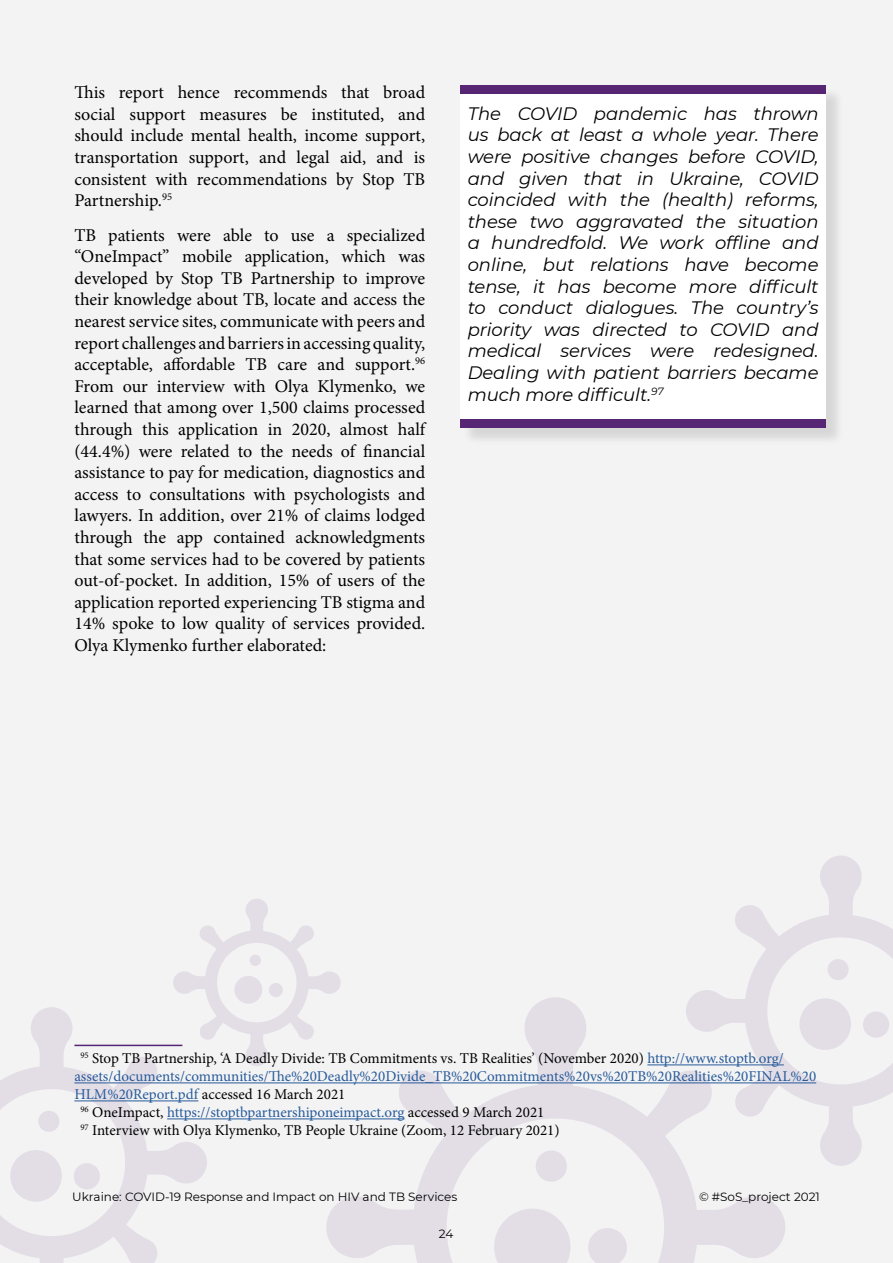
<style>
.page{position:relative;width:893px;height:1263px;background:#f3f3f3}
.page>*{position:absolute;margin:0;border:0;box-sizing:border-box;transform-origin:0 0}
.t1{font:18px/21.6px "Minion Pro";color:#000;text-align:justify}
.t2{font:italic 18px/21.6px "Montserrat";letter-spacing:-.005em;color:#000;text-align:justify}
.t3{font:15px "Minion Pro";color:#000}
.t4{font:15px "Minion Pro";color:#275b9b}
.t5{font:12px "Montserrat";color:#000}
.s1{color:#275b9b}
.s2{color:#000}
</style>
<div class="page">
<svg style="left:692px;top:855px;width:201px;height:311px"></svg>
<div style="left:827px;top:959px;width:22px;height:21px;background:#e3dee6;border-radius:50%"></div>
<div style="left:863px;top:1011px;width:26px;height:27px;background:#e3dee6;border-radius:50%"></div>
<div style="left:799px;top:998px;width:52px;height:52px;background:#e3dee6;border-radius:50%"></div>
<svg style="left:0;top:1007px;width:207px;height:256px"></svg>
<div style="left:38px;top:1111px;width:21px;height:21px;background:#e3dee6;border-radius:50%"></div>
<div style="left:74px;top:1163px;width:26px;height:26px;background:#e3dee6;border-radius:50%"></div>
<div style="left:10px;top:1150px;width:52px;height:52px;background:#e3dee6;border-radius:50%"></div>
<svg style="left:322px;top:997px;width:463px;height:266px"></svg>
<div style="left:536px;top:1150px;width:31px;height:32px;background:#e3dee6;border-radius:50%"></div>
<svg style="left:588px;top:1228px;width:39px;height:35px"></svg>
<svg style="left:494px;top:1208px;width:76px;height:55px"></svg>
<svg style="left:172px;top:899px;width:169px;height:169px"></svg>
<div style="left:250px;top:954px;width:11px;height:12px;background:#e3dee6;border-radius:50%"></div>
<div style="left:269px;top:983px;width:14px;height:14px;background:#e3dee6;border-radius:50%"></div>
<div style="left:234px;top:976px;width:28px;height:28px;background:#e3dee6;border-radius:50%"></div>
<div style="left:463px;top:87px;width:382px;height:359px;background:#000;opacity:.12"></div>
<div style="left:460px;top:85px;width:366px;height:342px;background:#fff"></div>
<div style="left:460px;top:85px;width:366px;height:9px;background:#562675"></div>
<div style="left:460px;top:419px;width:366px;height:9px;background:#562675"></div>
<hr style="left:74px;top:1045px;width:108px;height:1px;background:#562675">
<hr style="left:647px;top:1064px;width:137px;height:1px;background:#275b9b">
<hr style="left:74px;top:1082px;width:742px;height:1px;background:#275b9b">
<hr style="left:74px;top:1100px;width:124px;height:1px;background:#275b9b">
<hr style="left:167px;top:1118px;width:237px;height:1px;background:#275b9b">
<p class="t1" style="left:74px;top:82px;width:352px">This report hence recommends that broad social support measures be instituted, and should include mental health, income support, transportation support, and legal aid, and is consistent with recommendations by Stop TB Partnership.<sup>95</sup></p>
<p class="t1" style="left:74px;top:224px;width:352px">TB patients were able to use a specialized “OneImpact” mobile application, which was developed by Stop TB Partnership to improve their knowledge about TB, locate and access the nearest service sites, communicate with peers and report challenges and barriers in accessing quality, acceptable, affordable TB care and support.<sup>96<br></sup>From our interview with Olya Klymenko, we learned that among over 1,500 claims processed through this application in 2020, almost half (44.4%) were related to the needs of financial assistance to pay for medication, diagnostics and access to consultations with psychologists and lawyers. In addition, over 21% of claims lodged through the app contained acknowledgments that some services had to be covered by patients out-of-pocket. In addition, 15% of users of the application reported experiencing TB stigma and 14% spoke to low quality of services provided.<br>Olya Klymenko further elaborated:</p>
<p class="t2" style="left:468px;top:102px;width:352px">The COVID pandemic has thrown us back at least a whole year. There were positive changes before COVID, and given that in Ukraine, COVID coincided with the (health) reforms, these two aggravated the situation a hundredfold. We work offline and online, but relations have become tense, it has become more difficult to conduct dialogues. The country’s priority was directed to COVID and medical services were redesigned.<br>Dealing with patient barriers became much more difficult.<sup>97</sup></p>
<p class="t3" style="left:80px;top:1048px;width:705px"><sup>95</sup> Stop TB Partnership, ‘A Deadly Divide: TB Commitments vs. TB Realities’ (November 2020) <span class="s1">http://www.stoptb.org/</span></p>
<p class="t4" style="left:74px;top:1066px;width:743px">assets/documents/communities/The%20Deadly%20Divide_TB%20Commitments%20vs%20TB%20Realities%20FINAL%20</p>
<p class="t3" style="left:74px;top:1084px;width:273px"><span class="s1">HLM%20Report.pdf</span> accessed 16 March 2021</p>
<p class="t4" style="left:80px;top:1102px;width:466px"><sup>96</sup> <span class="s2">OneImpact,</span> https://stoptbpartnershiponeimpact.org <span class="s2">accessed 9 March 2021</span></p>
<p class="t3" style="left:80px;top:1120px;width:481px"><sup>97</sup> Interview with Olya Klymenko, TB People Ukraine (Zoom, 12 February 2021)</p>
<p class="t5" style="left:72px;top:1189px;width:387px">Ukraine: COVID-19 Response and Impact on HIV and TB Services</p>
<p class="t5" style="left:699px;top:1189px;width:122px">© #SoS_project 2021</p>
<p class="t5" style="left:439px;top:1225px;width:16px">24</p>
</div>
